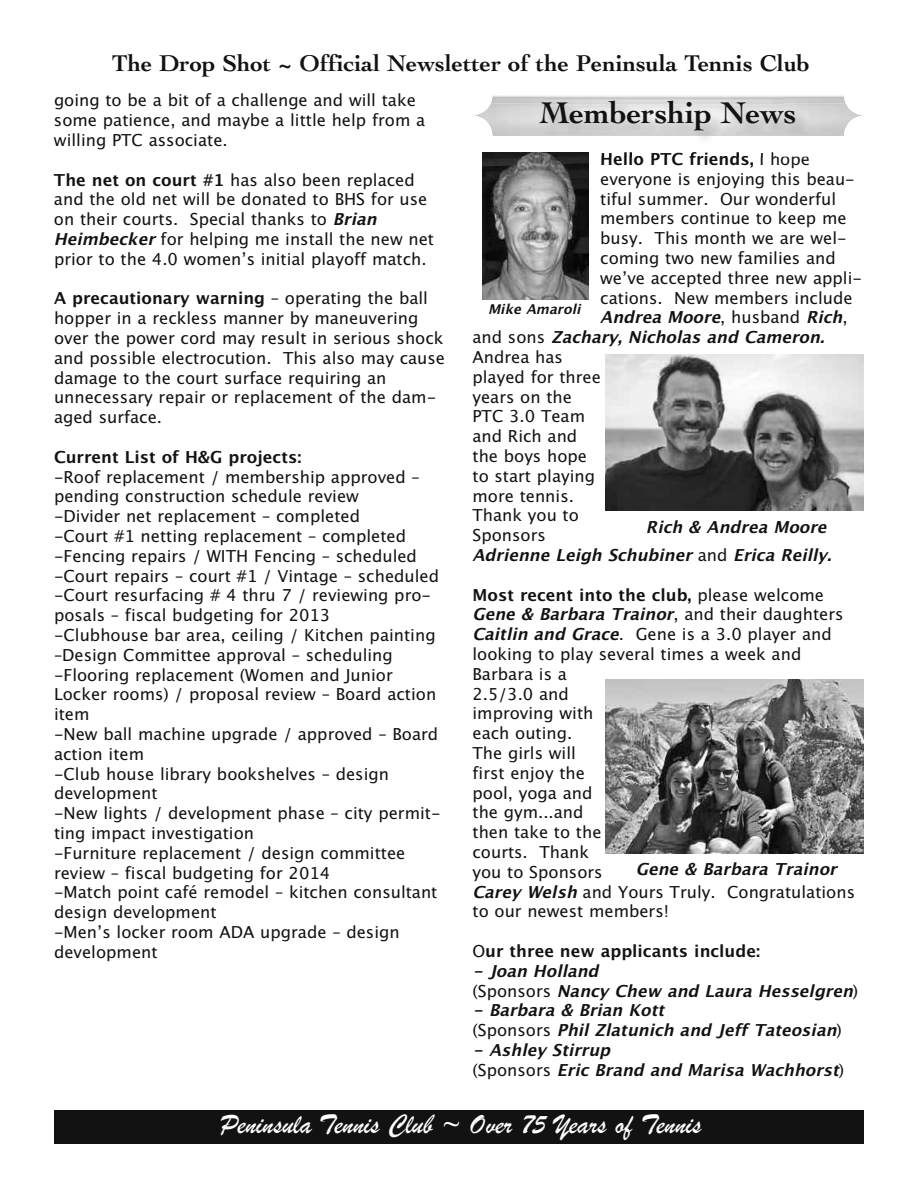
<style>
.page{position:relative;width:918px;height:1188px;background:#fff}
.page>*{position:absolute;margin:0;border:0;box-sizing:border-box;transform-origin:0 0}
.t1{font:700 31.5px "Cochin";color:#121212}
.t2{font:28.8px "Brush Script";color:#fff}
.t3{font:700 24px "Cochin";color:#121212}
.t4{font:16.5px/19.8px "Lucida Grande";color:#121212}
.t5{font:italic 700 16.5px/19.8px "Lucida Grande";color:#121212}
.t6{font:700 16.5px "Lucida Grande";color:#121212}
.t7{font:italic 700 13.5px "Lucida Grande";color:#121212}
.s1{font-weight:700}
.s2{font-weight:700;font-style:italic}
.s3{font-weight:400}
.s4{font-weight:400;font-style:normal}
</style>
<div class="page">
<div style="left:54px;top:1110px;width:810px;height:34px;background:#121212"></div>
<img style="left:482px;top:136px;width:294px;height:21px">
<img style="left:602px;top:152px;width:146px;height:4px">
<img style="left:761px;top:152px;width:14px;height:4px">
<img style="left:482px;top:153px;width:106px;height:147px">
<img style="left:606px;top:679px;width:258px;height:174px">
<img style="left:606px;top:355px;width:258px;height:156px">
<h3 class="t3" style="left:112px;top:49px;width:699px">The Drop Shot ~ Official Newsletter of the Peninsula Tennis Club</h3>
<p class="t4" style="left:54px;top:91px;width:373px">going to be a bit of a challenge and will take some patience, and maybe a little help from a willing PTC associate.</p>
<p class="t4" style="left:54px;top:170px;width:382px"><span class="s1">The net on court #1</span> has also been replaced and the old net will be donated to BHS for use on their courts. Special thanks to <span class="s2">Brian Heimbecker</span>for helping me install the new net prior to the 4.0 women’s initial playoff match.</p>
<p class="t4" style="left:54px;top:289px;width:393px"><span class="s1">A precautionary warning</span> – operating the ball hopper in a reckless manner by maneuvering over the power cord may result in serious shock and possible electrocution. This also may cause damage to the court surface requiring an unnecessary repair or replacement of the dam&shy;aged surface.</p>
<p class="t6" style="left:54px;top:448px;width:249px">Current List of H&amp;G projects:</p>
<p class="t4" style="left:54px;top:467px;width:388px">-Roof replacement / membership approved – pending construction schedule review<br>-Divider net replacement – completed<br>-Court #1 netting replacement – completed -Fencing repairs / WITH Fencing – scheduled -Court repairs – court #1 / Vintage – scheduled -Court resurfacing # 4 thru 7 / reviewing pro&shy;posals – fiscal budgeting for 2013<br>-Clubhouse bar area, ceiling / Kitchen painting –Design Committee approval – scheduling -Flooring replacement (Women and Junior Locker rooms) / proposal review – Board action item<br>-New ball machine upgrade / approved – Board action item<br>-Club house library bookshelves – design development<br>-New lights / development phase – city permit&shy;ting impact investigation<br>-Furniture replacement / design committee review – fiscal budgeting for 2014<br>-Match point café remodel – kitchen consultant design development<br>-Men’s locker room ADA upgrade – design development</p>
<h1 class="t1" style="left:540px;top:94px;width:258px">Membership News</h1>
<p class="t6" style="left:600px;top:150px;width:211px">Hello PTC friends, <span class="s3">I hope</span></p>
<p class="t4" style="left:600px;top:169px;width:256px">everyone is enjoying this beau-</p>
<p class="t4" style="left:600px;top:189px;width:237px">tiful summer. Our wonderful</p>
<p class="t4" style="left:600px;top:209px;width:248px">members continue to keep me</p>
<p class="t4" style="left:600px;top:229px;width:248px">busy. This month we are wel-</p>
<p class="t4" style="left:600px;top:248px;width:237px">coming two new families and</p>
<p class="t4" style="left:600px;top:268px;width:263px">we’ve accepted three new appli-</p>
<p class="t4" style="left:600px;top:288px;width:254px">cations. New members include</p>
<p class="t5" style="left:600px;top:308px;width:249px">Andrea Moore<span class="s4">, h u s b a n d</span> Rich<span class="s4">,</span></p>
<p class="t5" style="left:472px;top:328px;width:359px"><span class="s4">a n d s o n s</span> Zachary, Nicholas and Cameron.</p>
<p class="t4" style="left:472px;top:347px;width:92px">Andrea has</p>
<p class="t4" style="left:473px;top:367px;width:130px">played for three</p>
<p class="t4" style="left:472px;top:387px;width:101px">years on the</p>
<p class="t4" style="left:472px;top:407px;width:114px">PTC 3.0 Team</p>
<p class="t4" style="left:472px;top:427px;width:106px">and Rich and</p>
<p class="t4" style="left:472px;top:446px;width:116px">the boys hope</p>
<p class="t4" style="left:472px;top:466px;width:124px">to start playing</p>
<p class="t4" style="left:472px;top:486px;width:103px">more tennis.</p>
<p class="t4" style="left:472px;top:506px;width:108px">Thank you to</p>
<p class="t4" style="left:473px;top:526px;width:75px">Sponsors</p>
<p class="t5" style="left:472px;top:545px;width:366px">Adrienne Leigh Schubiner <span class="s4">a n d</span> Erica Reilly.</p>
<p class="t4" style="left:472px;top:585px;width:384px"><span class="s1">Most recent into the club,</span> please welcome<br><span class="s2">Gene&amp;BarbaraTrainor</span>, and their daughters<br><span class="s2">CaitlinandGrace</span>. Gene is a 3.0 player and looking to play several times a week and<br>Barbara is a<br>2.5/3.0 and<br>improving with<br>each outing.<br>The girls will<br>first enjoy the<br>pool, yoga and<br>the gym...and<br>then take to the<br>courts. Thank<br>you to Sponsors<br><span class="s2">CareyWelsh</span>and Yours Truly. Congratulations to our newest members!</p>
<p class="t6" style="left:473px;top:942px;width:289px"><span class="s3">O</span>ur three new applicants include:</p>
<p class="t5" style="left:472px;top:961px;width:388px">- Joan Holland<br><span class="s4">( S p o n s o r s</span> Nancy Chew and Laura Hesselgren<span class="s4">)</span></p>
<p class="t5" style="left:472px;top:1001px;width:371px">- Barbara &amp; Brian Kott<br><span class="s4">( S p o n s o r s</span> Phil Zlatunich and Jeff Tateosian<span class="s4">)</span></p>
<p class="t5" style="left:472px;top:1040px;width:374px">- Ashley Stirrup<br><span class="s4">( S p o n s o r s</span> Eric Brand and Marisa Wachhorst<span class="s4">)</span></p>
<p class="t7" style="left:488px;top:301px;width:99px">Mike Amaroli</p>
<p class="t5" style="left:646px;top:517px;width:188px">Rich &amp; Andrea Moore</p>
<p class="t5" style="left:636px;top:859px;width:208px">Gene &amp; Barbara Trainor</p>
<h2 class="t2" style="left:220px;top:1106px;width:483px">Peninsula Tennis Club ~ Over 75 Years of Tennis</h2>
</div>
